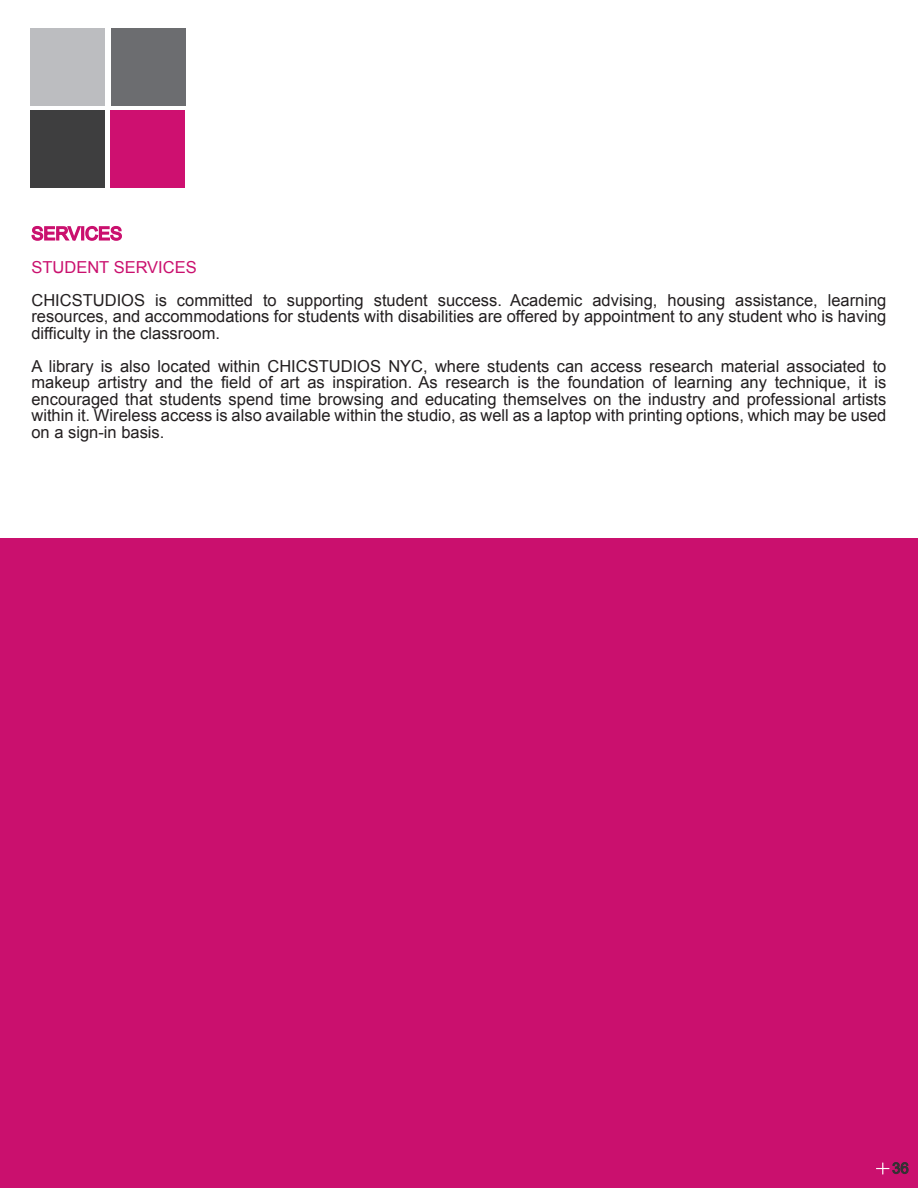
<style>
.page{position:relative;width:918px;height:1188px;background:#fff}
.page>*{position:absolute;margin:0;border:0;box-sizing:border-box;transform-origin:0 0}
.t1{font:18px "Arial";color:#ca106e}
.t2{font:16.5px/16.5px "Arial";color:#231f20;text-align:justify}
.t3{font:16.5px "Arial";color:#ca106e}
.t4{font:15px "Arial";color:#313232}
</style>
<div class="page">
<div style="left:30px;top:28px;width:75px;height:77px;background:#bcbdc0"></div>
<div style="left:111px;top:28px;width:74px;height:77px;background:#6c6d70"></div>
<div style="left:30px;top:110px;width:75px;height:78px;background:#3e3e3f"></div>
<div style="left:111px;top:110px;width:74px;height:78px;background:#ce1070"></div>
<div style="left:0;top:538px;width:918px;height:650px;background:#ca106e"></div>
<svg style="left:876px;top:1162px;width:33px;height:12px"></svg>
<svg style="left:31px;top:225px;width:91px;height:16px"></svg>
<p class="t1" style="left:31px;top:224px;width:92px">SERVICES</p>
<p class="t3" style="left:31px;top:258px;width:167px">STUDENT SERVICES</p>
<p class="t2" style="left:31px;top:292px;width:856px">CHICSTUDIOS is committed to supporting student success. Academic advising, housing assistance, learning resources, and accommodations for students with disabilities are offered by appointment to any student who is having difficulty in the classroom.</p>
<p class="t2" style="left:31px;top:358px;width:856px">A library is also located within CHICSTUDIOS NYC, where students can access research material associated to makeup artistry and the field of art as inspiration. As research is the foundation of learning any technique, it is encouraged that students spend time browsing and educating themselves on the industry and professional artists within it. Wireless access is also available within the studio, as well as a laptop with printing options, which may be used on a sign-in basis.</p>
<p class="t4" style="left:892px;top:1160px;width:18px">36</p>
</div>
